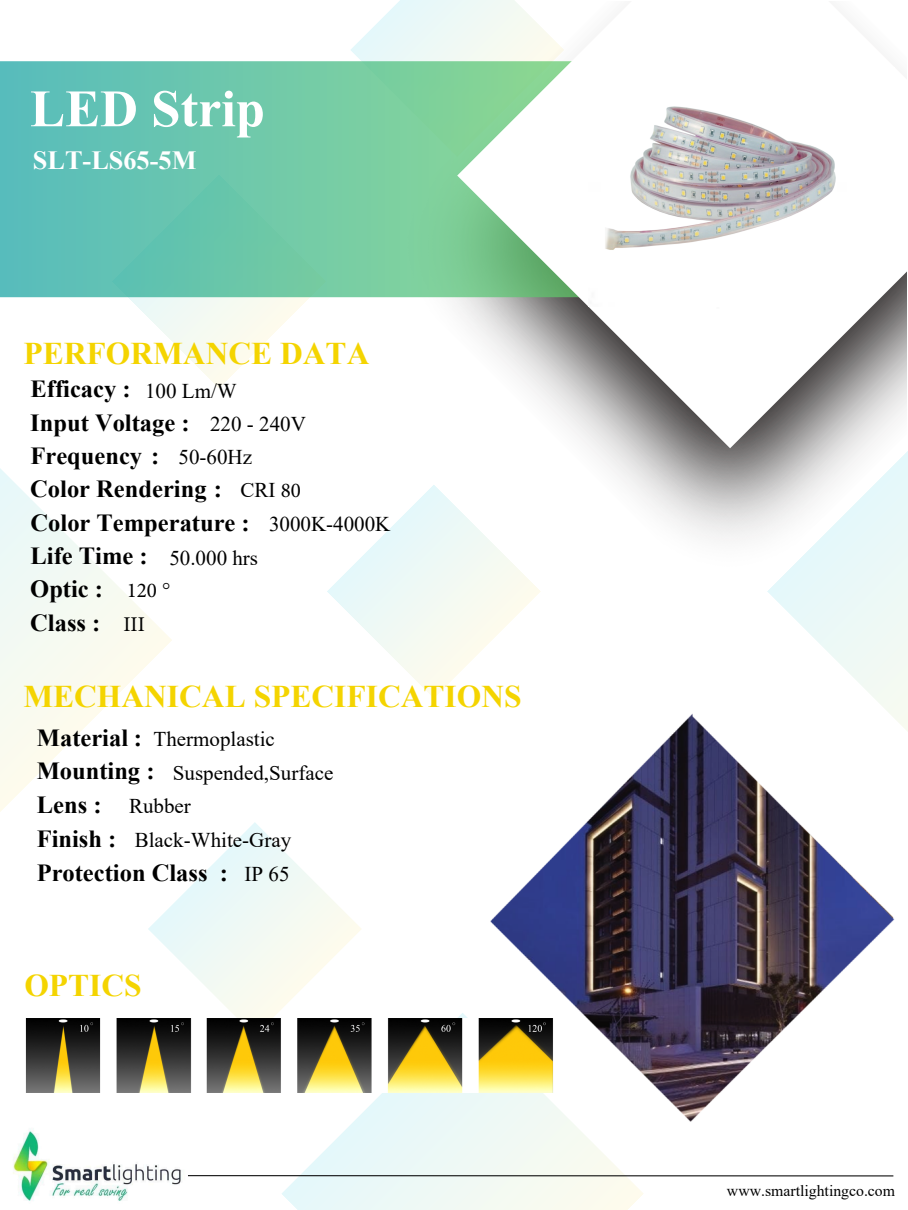
<style>
.page{position:relative;width:908px;height:1210px;background:#fff}
.page>*{position:absolute;margin:0;border:0;box-sizing:border-box;transform-origin:0 0}
.t1{font:700 52.5px "Times New Roman";color:#fff}
.t2{font:700 31.5px "Times New Roman";color:#f4d400}
.t3{font:700 26.25px "Times New Roman";color:#fff}
.t4{font:700 24.5px/33.4px "Times New Roman";color:#000}
.t5{font:21px/33.7px "Times New Roman";color:#000}
.t6{font:15.75px "Times New Roman";color:#000}
.s1{font-weight:400;font-size:21px}
.s2{font-family:"Minion Pro";font-weight:400;font-size:21px}
.s3{font-weight:700;font-size:24.5px}
.s4{font-style:inherit}
</style>
<div class="page">
<img style="left:490px;top:713px;width:405px;height:409px">
<svg style="left:282px;top:1012px;width:362px;height:198px"></svg>
<svg style="left:766px;top:448px;width:141px;height:325px"></svg>
<svg style="left:111px;top:297px;width:215px;height:91px"></svg>
<svg style="left:327px;top:485px;width:214px;height:213px"></svg>
<svg style="left:351px;top:0;width:106px;height:61px"></svg>
<svg style="left:0;top:61px;width:457px;height:236px;background:#6cc7ab"></svg>
<img style="left:457px;top:0;width:450px;height:448px">
<svg style="left:147px;top:822px;width:215px;height:197px"></svg>
<svg style="left:0;top:468px;width:172px;height:344px"></svg>
<img style="left:588px;top:63px;width:257px;height:244px">
<img style="left:13px;top:1128px;width:168px;height:73px">
<svg style="left:188px;top:1174px;width:706px;height:3px"></svg>
<img style="left:832px;top:68px;width:61px;height:58px">
<img style="left:25px;top:1019px;width:528px;height:73px">
<img style="left:601px;top:99px;width:235px;height:152px">
<h1 class="t1" style="left:30px;top:71px;width:236px">LED Strip</h1>
<p class="t3" style="left:33px;top:142px;width:165px">SLT-LS65-5M</p>
<h5 class="t2" style="left:24px;top:331px;width:347px">PERFORMANCE DATA</h5>
<p class="t4" style="left:30px;top:371px;width:361px">Efficacy : <span class="s1">100 Lm/W<br></span>Input Voltage : <span class="s1">220 - 240V<br></span>Frequency : <span class="s1">50-60Hz<br></span>Color Rendering : <span class="s1">CRI</span> <span class="s2">80<br></span>Color Temperature : <span class="s1">3000K-4000K<br></span>Life Time : <span class="s1">50.000 hrs<br></span>Optic : <span class="s2">120</span> <span class="s1">°<br></span>Class : <span class="s2">III</span></p>
<h4 class="t2" style="left:23px;top:674px;width:499px">MECHANICAL SPECIFICATIONS</h4>
<p class="t5" style="left:37px;top:721px;width:298px"><span class="s3">Material :</span> <span class="s4">Thermoplastic<br></span><span class="s3">Mounting :</span> <span class="s4">S</span>uspended,<span class="s4">S</span>urface<br><span class="s3">Lens :</span> Rubber<br><span class="s3">Finish :</span> Black-White-Gray</p>
<p class="t4" style="left:37px;top:855px;width:254px">Protection Class : <span class="s1">IP 65</span></p>
<p class="t2" style="left:24px;top:963px;width:119px">OPTICS</p>
<p class="t6" style="left:726px;top:1179px;width:169px">www.smartlightingco.com</p>
</div>
